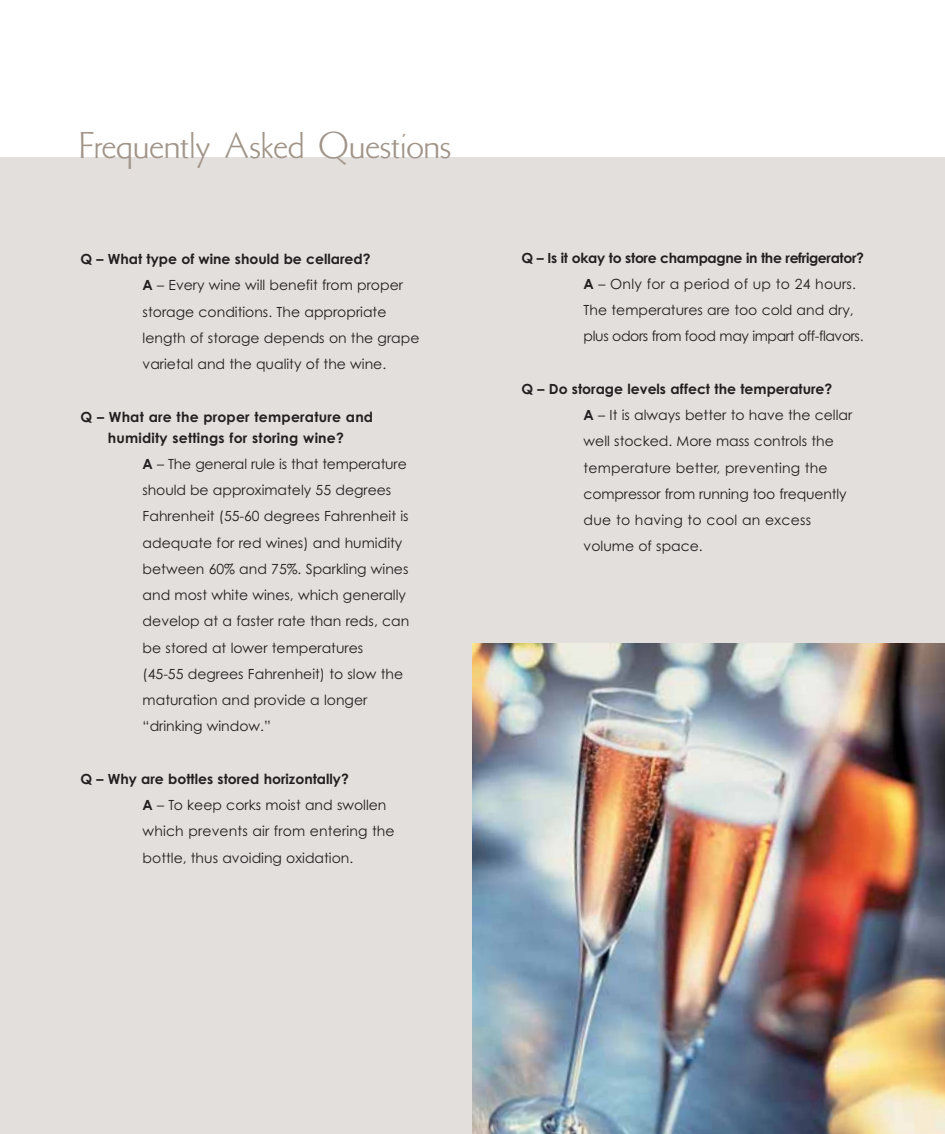
<style>
.page{position:relative;width:945px;height:1134px;background:#fff}
.page>*{position:absolute;margin:0;border:0;box-sizing:border-box;transform-origin:0 0}
.t1{font:42px "Stellar Classic SG";letter-spacing:-.01em;color:#a19589}
.t2{font:14px/26.2px "Century Gothic";color:#231f20}
.t3{font:700 14px/21px "Century Gothic";letter-spacing:.015em;color:#231f20;text-align:center}
.s1{font-weight:700}
</style>
<div class="page">
<div style="left:0;top:158px;width:472px;height:976px;background:#e3dfdc"></div>
<div style="left:472px;top:158px;width:473px;height:976px;background:#e3dfdc"></div>
<img style="left:472px;top:643px;width:473px;height:491px">
<h1 class="t1" style="left:79px;top:124px;width:374px">Frequently Asked Questions</h1>
<p class="t2" style="left:143px;top:246px;width:278px;text-indent:-62px"><span class="s1">Q – What type of wine should be cellared?<br>A</span> – Every wine will benefit from proper storage conditions. The appropriate length of storage depends on the grape varietal and the quality of the wine.</p>
<p class="t3" style="left:80px;top:406px;width:294px">Q – What are the proper temperature and humidity settings for storing wine?</p>
<p class="t2" style="left:143px;top:450px;width:268px"><span class="s1">A</span> – The general rule is that temperature should be approximately 55 degrees Fahrenheit (55-60 degrees Fahrenheit is adequate for red wines) and humidity between 60% and 75%. Sparkling wines and most white wines, which generally develop at a faster rate than reds, can be stored at lower temperatures<br>(45-55 degrees Fahrenheit) to slow the maturation and provide a longer “drinking window.”</p>
<p class="t2" style="left:143px;top:765px;width:254px;text-indent:-62px"><span class="s1">Q – Why are bottles stored horizontally?<br>A</span> – To keep corks moist and swollen which prevents air from entering the bottle, thus avoiding oxidation.</p>
<p class="t2" style="left:584px;top:244px;width:282px;text-indent:-62px"><span class="s1">Q – Is it okay to store champagne in the refrigerator?<br>A</span> – Only for a period of up to 24 hours.<br>The temperatures are too cold and dry, plus odors from food may impart off-flavors.</p>
<p class="t2" style="left:584px;top:375px;width:270px;text-indent:-62px"><span class="s1">Q – Do storage levels affect the temperature?<br>A</span> – It is always better to have the cellar well stocked. More mass controls the temperature better, preventing the compressor from running too frequently due to having to cool an excess volume of space.</p>
</div>
